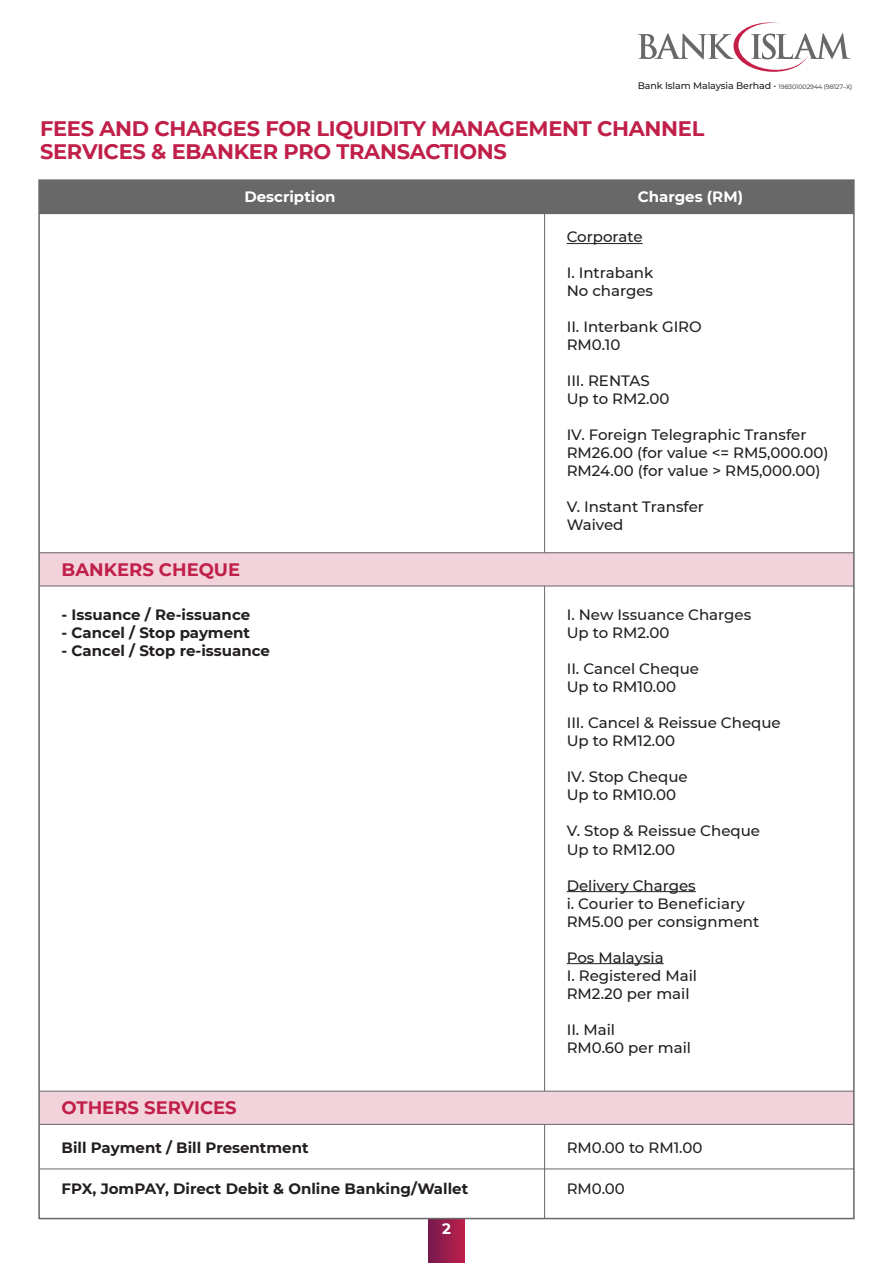
<style>
.page{position:relative;width:893px;height:1263px;background:#fff}
.page>*{position:absolute;margin:0;border:0;box-sizing:border-box;transform-origin:0 0}
.t1{font:700 21px/22.5px "Montserrat";letter-spacing:-.015em;color:#c01f49}
.t2{font:700 18px "Montserrat";color:#c01f49}
.t3{font:500 15px/18px "Montserrat";color:#231f20}
.t4{font:700 15px "Montserrat";color:#231f20}
.t5{font:700 15px "Montserrat";color:#fff}
.t6{font:500 9.45px "Montserrat";letter-spacing:-.01em;color:#231f20}
.s1{font-weight:400}
.s2{font-weight:400;font-size:6.3px}
</style>
<div class="page">
<hr style="left:544px;top:586px;width:1px;height:632px;background:#686869">
<div style="left:39px;top:553px;width:815px;height:33px;background:#f2d2db"></div>
<div style="left:39px;top:1091px;width:815px;height:33px;background:#f2d2db"></div>
<svg style="left:429px;top:1219px;width:35px;height:44px;background:#991c4c"></svg>
<svg style="left:638px;top:22px;width:212px;height:50px"></svg>
<hr style="left:544px;top:213px;width:1px;height:340px;background:#686869">
<hr style="left:567px;top:243px;width:76px;height:1px;background:#231f20">
<hr style="left:567px;top:891px;width:129px;height:1px;background:#231f20">
<hr style="left:567px;top:963px;width:97px;height:1px;background:#231f20">
<hr style="left:39px;top:1168px;width:815px;height:1px;background:#686869">
<hr style="left:39px;top:552px;width:815px;height:1px;background:#686869">
<hr style="left:39px;top:586px;width:815px;height:1px;background:#686869">
<div style="left:38px;top:179px;width:817px;height:35px;background:#686869;border:2px solid #686869"></div>
<hr style="left:39px;top:1091px;width:815px;height:1px;background:#686869">
<hr style="left:39px;top:1124px;width:815px;height:1px;background:#686869">
<p class="t6" style="left:638px;top:79px;width:216px">Bank Islam Malaysia Berhad <span class="s1">•</span> <span class="s2">198301002944 (98127–X)</span></p>
<h1 class="t1" style="left:40px;top:117px;width:666px">FEES AND CHARGES FOR LIQUIDITY MANAGEMENT CHANNEL<br>SERVICES &amp; EBANKER PRO TRANSACTIONS</h1>
<p class="t5" style="left:244px;top:186px;width:93px">Description</p>
<p class="t5" style="left:638px;top:186px;width:107px">Charges (RM)</p>
<p class="t2" style="left:62px;top:556px;width:180px">BANKERS CHEQUE</p>
<p class="t4" style="left:62px;top:604px;width:190px">- Issuance / Re-issuance</p>
<p class="t4" style="left:62px;top:622px;width:190px">- Cancel / Stop payment</p>
<p class="t4" style="left:62px;top:640px;width:210px">- Cancel / Stop re-issuance</p>
<p class="t2" style="left:62px;top:1094px;width:177px">OTHERS SERVICES</p>
<p class="t3" style="left:567px;top:227px;width:77px">Corporate</p>
<p class="t3" style="left:567px;top:263px;width:88px">I. Intrabank<br>No charges</p>
<p class="t3" style="left:567px;top:317px;width:137px">II. Interbank GIRO<br>RM0.10</p>
<p class="t3" style="left:567px;top:371px;width:104px">III. RENTAS<br>Up to RM2.00</p>
<p class="t3" style="left:567px;top:425px;width:263px">IV. Foreign Telegraphic Transfer<br>RM26.00 (for value &lt;= RM5,000.00)<br>RM24.00 (for value &gt; RM5,000.00)</p>
<p class="t3" style="left:567px;top:497px;width:139px">V. Instant Transfer<br>Waived</p>
<p class="t3" style="left:567px;top:605px;width:186px">I. New Issuance Charges<br>Up to RM2.00</p>
<p class="t3" style="left:567px;top:659px;width:134px">II. Cancel Cheque<br>Up to RM10.00</p>
<p class="t3" style="left:567px;top:713px;width:216px">III. Cancel &amp; Reissue Cheque<br>Up to RM12.00</p>
<p class="t3" style="left:567px;top:767px;width:123px">IV. Stop Cheque<br>Up to RM10.00</p>
<p class="t3" style="left:567px;top:821px;width:195px">V. Stop &amp; Reissue Cheque<br>Up to RM12.00</p>
<p class="t3" style="left:567px;top:875px;width:194px">Delivery Charges<br>i. Courier to Beneficiary<br>RM5.00 per consignment</p>
<p class="t3" style="left:567px;top:947px;width:132px">Pos Malaysia<br>I. Registered Mail<br>RM2.20 per mail</p>
<p class="t3" style="left:567px;top:1019px;width:126px">II. Mail<br>RM0.60 per mail</p>
<p class="t4" style="left:62px;top:1136px;width:249px">Bill Payment / Bill Presentment</p>
<p class="t3" style="left:567px;top:1138px;width:137px">RM0.00 to RM1.00</p>
<p class="t4" style="left:62px;top:1178px;width:408px">FPX, JomPAY, Direct Debit &amp; Online Banking/Wallet</p>
<p class="t3" style="left:567px;top:1179px;width:60px">RM0.00</p>
<p class="t5" style="left:442px;top:1218px;width:10px">2</p>
</div>
